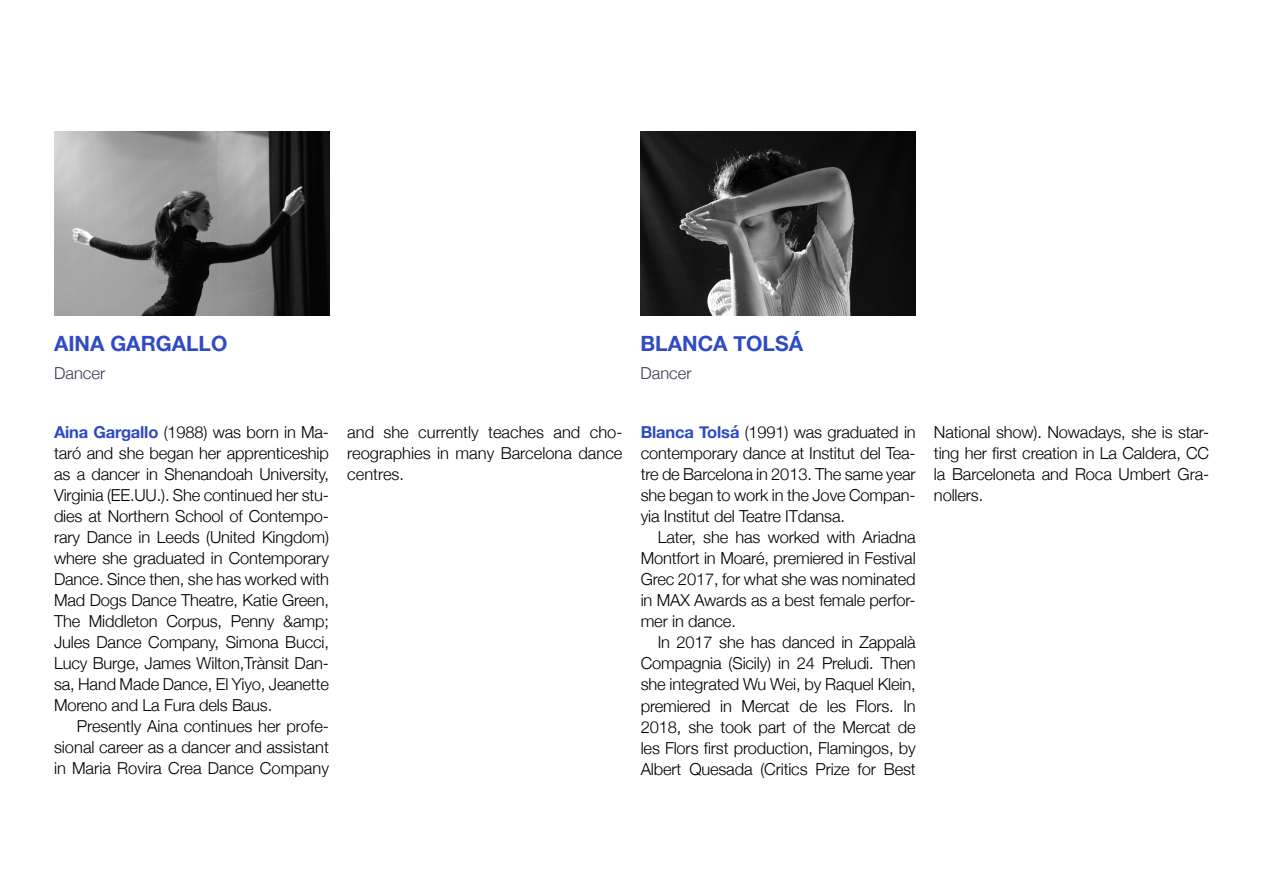
<style>
.page{position:relative;width:1263px;height:893px;background:#fff}
.page>*{position:absolute;margin:0;border:0;box-sizing:border-box;transform-origin:0 0}
.t1{font:700 21px "Helvetica Neue";color:#2e4ac5}
.t2{font:300 16.5px/21px "Helvetica Neue";letter-spacing:-.01em;color:#000;text-align:justify}
.t3{font:300 16.5px "Helvetica Neue";color:#393b52}
.s1{font-weight:700;color:#2e4ac5}
</style>
<div class="page">
<img style="left:54px;top:131px;width:275px;height:185px">
<img style="left:640px;top:132px;width:275px;height:184px">
<p class="t1" style="left:54px;top:327px;width:175px">AINA GARGALLO</p>
<p class="t1" style="left:640px;top:327px;width:164px">BLANCA TOLSÁ</p>
<p class="t3" style="left:54px;top:360px;width:53px">Dancer</p>
<p class="t3" style="left:640px;top:360px;width:53px">Dancer</p>
<p class="t2" style="left:54px;top:421px;width:276px"><span class="s1">Aina Gargallo</span> (1988) was born in Ma&shy;taró and she began her apprenticeship as a dancer in Shenandoah University, Virginia (EE.UU.). She continued her stu&shy;dies at Northern School of Contempo&shy;rary Dance in Leeds (United Kingdom) where she graduated in Contemporary Dance. Since then, she has worked with Mad Dogs Dance Theatre, Katie Green, The Middleton Corpus, Penny &amp;amp; Jules Dance Company, Simona Bucci, Lucy Burge, James Wilton,Trànsit Dan&shy;sa, Hand Made Dance, El Yiyo, Jeanette Moreno and La Fura dels Baus.</p>
<p class="t2" style="left:54px;top:715px;width:276px;text-indent:23px">Presently Aina continues her profe&shy;sional career as a dancer and assistant in Maria Rovira Crea Dance Company</p>
<p class="t2" style="left:641px;top:421px;width:276px"><span class="s1">Blanca Tolsá</span> (1991) was graduated in contemporary dance at Institut del Tea&shy;tre de Barcelona in 2013. The same year she began to work in the Jove Compan&shy;yia Institut del Teatre ITdansa.</p>
<p class="t2" style="left:641px;top:526px;width:276px;text-indent:17px">Later, she has worked with Ariadna Montfort in Moaré, premiered in Festival Grec 2017, for what she was nominated in MAX Awards as a best female perfor&shy;mer in dance.</p>
<p class="t2" style="left:641px;top:631px;width:276px;text-indent:17px">In 2017 she has danced in Zappalà Compagnia (Sicily) in 24 Preludi. Then she integrated Wu Wei, by Raquel Klein, premiered in Mercat de les Flors. In 2018, she took part of the Mercat de les Flors first production, Flamingos, by Albert Quesada (Critics Prize for Best</p>
<p class="t2" style="left:347px;top:421px;width:277px">and she currently teaches and cho&shy;reographies in many Barcelona dance centres.</p>
<p class="t2" style="left:934px;top:421px;width:277px">National show). Nowadays, she is star&shy;ting her first creation in La Caldera, CC la Barceloneta and Roca Umbert Gra&shy;nollers.</p>
</div>
